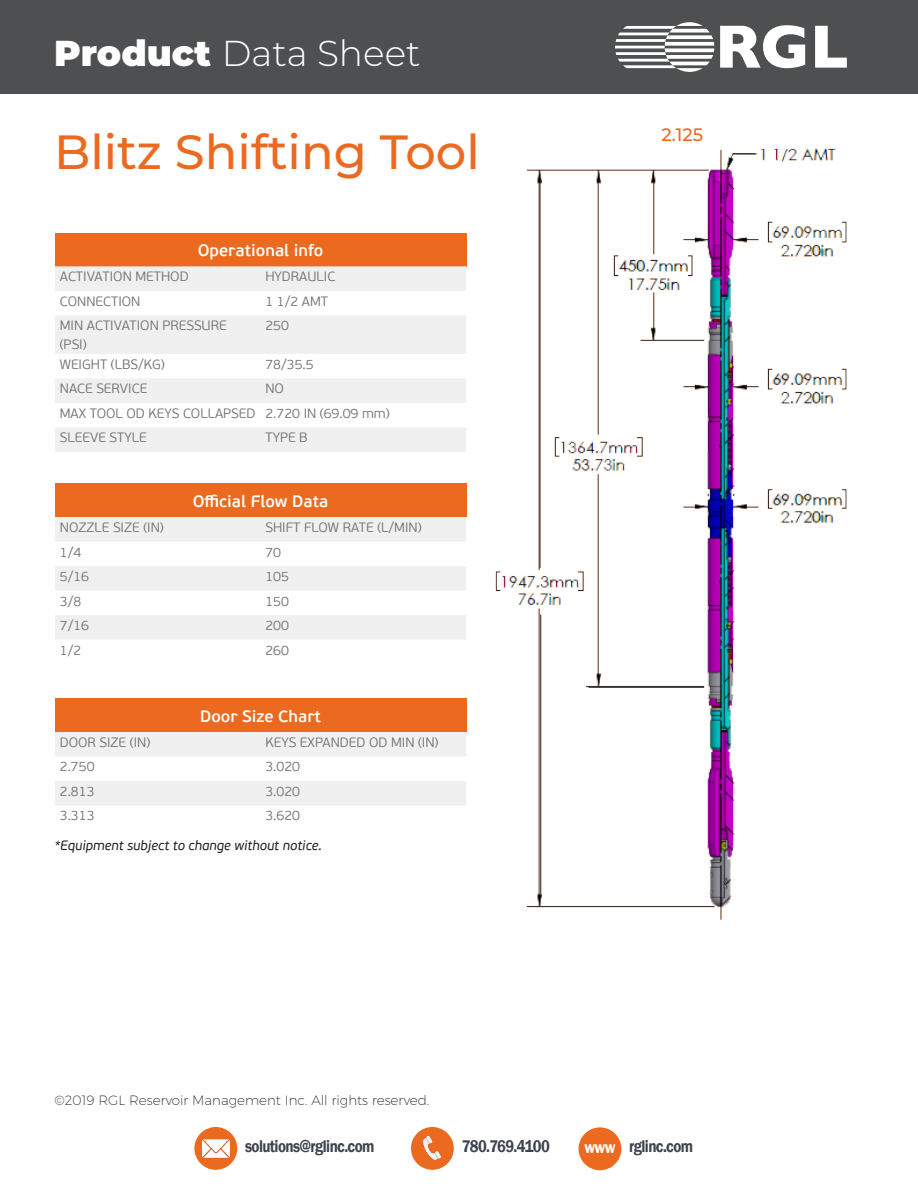
<style>
.page{position:relative;width:918px;height:1188px;background:#fff}
.page>*{position:absolute;margin:0;border:0;box-sizing:border-box;transform-origin:0 0}
.t1{font:500 48px "Montserrat";color:#ec6a20}
.t2{font:300 36px "Montserrat";color:#fff}
.t3{font:500 18px "Montserrat";color:#ec6a20}
.t4{font:600 17.4px "Franklin Gothic";letter-spacing:-.04em;color:#3e444f;scale:.86 1}
.t5{font:600 17.4px "Franklin Gothic";color:#fff;scale:.86 1}
.t6{font:600 16.5px "PF Beau Sans Pro";color:#fff}
.BODY_COPY{font:300 13.5px/18.8px "PF Beau Sans Pro";color:#717275}
.t7{font:200 13.5px "Montserrat";color:#231f20}
.t8{font:italic 13.5px "PF Beau Sans Pro";color:#231f20}
.s1{font-weight:900}
</style>
<div class="page">
<div style="left:0;top:0;width:918px;height:94px;background:#4e4f50"></div>
<svg style="left:815px;top:26px;width:32px;height:42px"></svg>
<svg style="left:720px;top:25px;width:85px;height:43px"></svg>
<svg style="left:615px;top:22px;width:99px;height:50px"></svg>
<div style="left:194px;top:1127px;width:43px;height:43px;background:#ec6a20;border-radius:50%"></div>
<img style="left:202px;top:1139px;width:28px;height:20px">
<div style="left:411px;top:1127px;width:43px;height:43px;background:#ec6a20;border-radius:50%"></div>
<img style="left:423px;top:1136px;width:19px;height:23px">
<div style="left:579px;top:1127px;width:42px;height:43px;background:#ec6a20;border-radius:50%"></div>
<div style="left:55px;top:233px;width:411px;height:33px;background:#ec6a20"></div>
<svg style="left:55px;top:266px;width:411px;height:186px;fill:#f0f0f1"></svg>
<img style="left:495px;top:148px;width:352px;height:772px">
<hr style="left:589px;top:687px;width:115px;height:1px;background:#231f20">
<svg style="left:733px;top:153px;width:22px;height:1px"></svg>
<div style="left:55px;top:484px;width:411px;height:33px;background:#ec6a20"></div>
<svg style="left:55px;top:517px;width:411px;height:122px;fill:#f0f0f1"></svg>
<div style="left:55px;top:699px;width:411px;height:33px;background:#ec6a20"></div>
<svg style="left:55px;top:732px;width:411px;height:73px"></svg>
<p class="t2" style="left:54px;top:29px;width:368px"><span class="s1">Product</span> Data Sheet</p>
<p class="t1" style="left:54px;top:118px;width:427px">Blitz Shifting Tool</p>
<p class="t6" style="left:198px;top:240px;width:127px">Operational info</p>
<p class="BODY_COPY" style="left:60px;top:268px;width:130px">ACTIVATION METHOD</p>
<p class="BODY_COPY" style="left:265px;top:268px;width:71px">HYDRAULIC</p>
<p class="BODY_COPY" style="left:60px;top:292px;width:82px">CONNECTION</p>
<p class="BODY_COPY" style="left:265px;top:292px;width:64px">1 1/2 AMT</p>
<p class="BODY_COPY" style="left:60px;top:317px;width:168px">MIN ACTIVATION PRESSURE (PSI)</p>
<p class="BODY_COPY" style="left:265px;top:317px;width:25px">250</p>
<p class="BODY_COPY" style="left:60px;top:355px;width:106px">WEIGHT (LBS/KG)</p>
<p class="BODY_COPY" style="left:265px;top:355px;width:50px">78/35.5</p>
<p class="BODY_COPY" style="left:60px;top:380px;width:89px">NACE SERVICE</p>
<p class="BODY_COPY" style="left:265px;top:380px;width:20px">NO</p>
<p class="BODY_COPY" style="left:60px;top:404px;width:197px">MAX TOOL OD KEYS COLLAPSED</p>
<p class="BODY_COPY" style="left:265px;top:404px;width:126px">2.720 IN (69.09 mm)</p>
<p class="BODY_COPY" style="left:60px;top:429px;width:88px">SLEEVE STYLE</p>
<p class="BODY_COPY" style="left:265px;top:429px;width:44px">TYPE B</p>
<p class="t6" style="left:193px;top:491px;width:137px">Official Flow Data</p>
<p class="BODY_COPY" style="left:60px;top:518px;width:105px">NOZZLE SIZE (IN)</p>
<p class="BODY_COPY" style="left:265px;top:518px;width:158px">SHIFT FLOW RATE (L/MIN)</p>
<p class="BODY_COPY" style="left:60px;top:543px;width:23px">1/4</p>
<p class="BODY_COPY" style="left:265px;top:543px;width:17px">70</p>
<p class="BODY_COPY" style="left:60px;top:567px;width:31px">5/16</p>
<p class="BODY_COPY" style="left:265px;top:567px;width:25px">105</p>
<p class="BODY_COPY" style="left:60px;top:592px;width:23px">3/8</p>
<p class="BODY_COPY" style="left:265px;top:592px;width:25px">150</p>
<p class="BODY_COPY" style="left:60px;top:616px;width:31px">7/16</p>
<p class="BODY_COPY" style="left:265px;top:616px;width:25px">200</p>
<p class="BODY_COPY" style="left:60px;top:641px;width:23px">1/2</p>
<p class="BODY_COPY" style="left:265px;top:641px;width:25px">260</p>
<p class="t6" style="left:200px;top:706px;width:123px">Door Size Chart</p>
<p class="BODY_COPY" style="left:60px;top:733px;width:92px">DOOR SIZE (IN)</p>
<p class="BODY_COPY" style="left:265px;top:733px;width:175px">KEYS EXPANDED OD MIN (IN)</p>
<p class="BODY_COPY" style="left:60px;top:758px;width:36px">2.750</p>
<p class="BODY_COPY" style="left:265px;top:758px;width:36px">3.020</p>
<p class="BODY_COPY" style="left:60px;top:782px;width:36px">2.813</p>
<p class="BODY_COPY" style="left:265px;top:782px;width:36px">3.020</p>
<p class="BODY_COPY" style="left:60px;top:807px;width:36px">3.313</p>
<p class="BODY_COPY" style="left:265px;top:807px;width:36px">3.620</p>
<p class="t8" style="left:54px;top:837px;width:269px">*Equipment subject to change without notice.</p>
<p class="t7" style="left:54px;top:1092px;width:376px">©2019 RGL Reservoir Management Inc. All rights reserved.</p>
<p class="t3" style="left:661px;top:122px;width:43px">2.125</p>
<p class="t4" style="left:245px;top:1136px;width:152px">solutions@rglinc.com</p>
<p class="t4" style="left:462px;top:1136px;width:104px">780.769.4100</p>
<p class="t5" style="left:584px;top:1136px;width:38px">www</p>
<p class="t4" style="left:629px;top:1136px;width:76px">rglinc.com</p>
</div>
